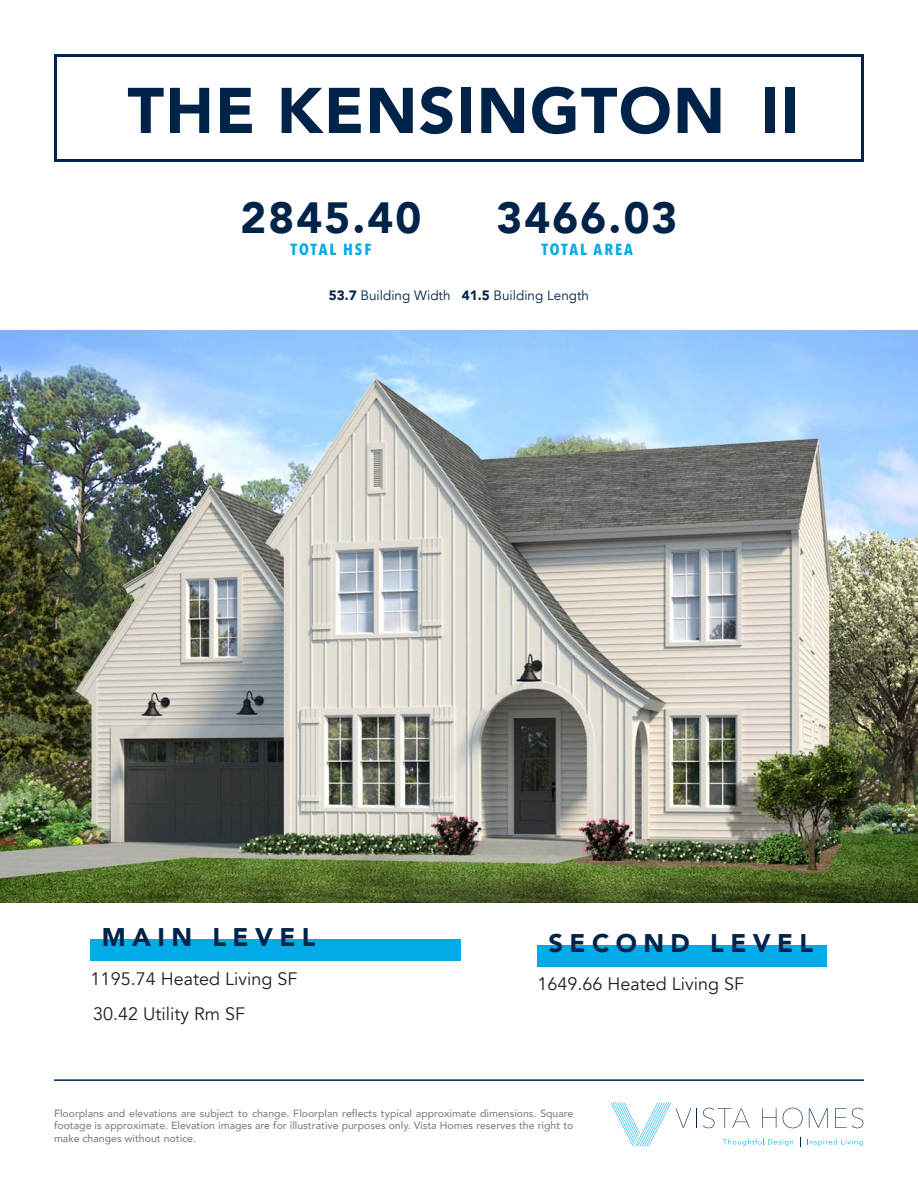
<style>
.page{position:relative;width:918px;height:1188px;background:#fff}
.page>*{position:absolute;margin:0;border:0;box-sizing:border-box;transform-origin:0 0}
.t1{font:900 63.75px "Avenir";letter-spacing:.02em;color:#002349}
.t2{font:900 43.65px "Avenir";letter-spacing:.05em;color:#002349}
.t3{font:900 25.5px "Avenir";letter-spacing:.25em;color:#002349}
.t4{font:18px "Avenir";color:#231f20}
.t5{font:700 16.05px "Avenir Next Condensed";letter-spacing:.125em;color:#00abe7}
.t6{font:13.5px "Avenir";color:#002349}
.t7{font:500 10.5px/12.6px "Avenir";color:#808285;text-align:justify}
.s1{font-weight:900}
</style>
<div class="page">
<svg style="left:611px;top:1102px;width:86px;height:45px"></svg>
<svg style="left:703px;top:1108px;width:47px;height:20px"></svg>
<svg style="left:762px;top:1108px;width:14px;height:20px"></svg>
<svg style="left:783px;top:1108px;width:20px;height:20px"></svg>
<svg style="left:809px;top:1108px;width:19px;height:20px"></svg>
<svg style="left:835px;top:1108px;width:28px;height:20px"></svg>
<svg style="left:723px;top:1139px;width:70px;height:7px"></svg>
<svg style="left:807px;top:1139px;width:56px;height:7px"></svg>
<hr style="left:54px;top:1079px;width:810px;height:2px;background:#002349">
<div style="left:54px;top:54px;width:810px;height:108px;border:3px solid #002349"></div>
<div style="left:91px;top:939px;width:370px;height:22px;background:#00abe7"></div>
<div style="left:537px;top:945px;width:290px;height:22px;background:#00abe7"></div>
<img style="left:0;top:330px;width:918px;height:573px">
<h1 class="t1" style="left:127px;top:56px;width:673px">THE KENSINGTON II</h1>
<p class="t2" style="left:241px;top:180px;width:182px">2845.40</p>
<p class="t5" style="left:291px;top:240px;width:82px">TOTAL HSF</p>
<p class="t2" style="left:497px;top:180px;width:182px">3466.03</p>
<p class="t5" style="left:541px;top:240px;width:93px">TOTAL AREA</p>
<p class="t6" style="left:329px;top:287px;width:262px"><span class="s1">53.7</span> Building Width <span class="s1">41.5</span> Building Length</p>
<p class="t3" style="left:102px;top:915px;width:215px">MAIN LEVEL</p>
<p class="t4" style="left:91px;top:968px;width:208px">1195.74 Heated Living SF</p>
<p class="t4" style="left:93px;top:1003px;width:154px">30.42 Utility Rm SF</p>
<p class="t3" style="left:549px;top:921px;width:266px">SECOND LEVEL</p>
<p class="t4" style="left:537px;top:973px;width:208px">1649.66 Heated Living SF</p>
<p class="t7" style="left:54px;top:1106px;width:521px">Floorplans and elevations are subject to change. Floorplan reflects typical approximate dimensions. Square footage is approximate. Elevation images are for illustrative purposes only. Vista Homes reserves the right to make changes without notice.</p>
</div>
